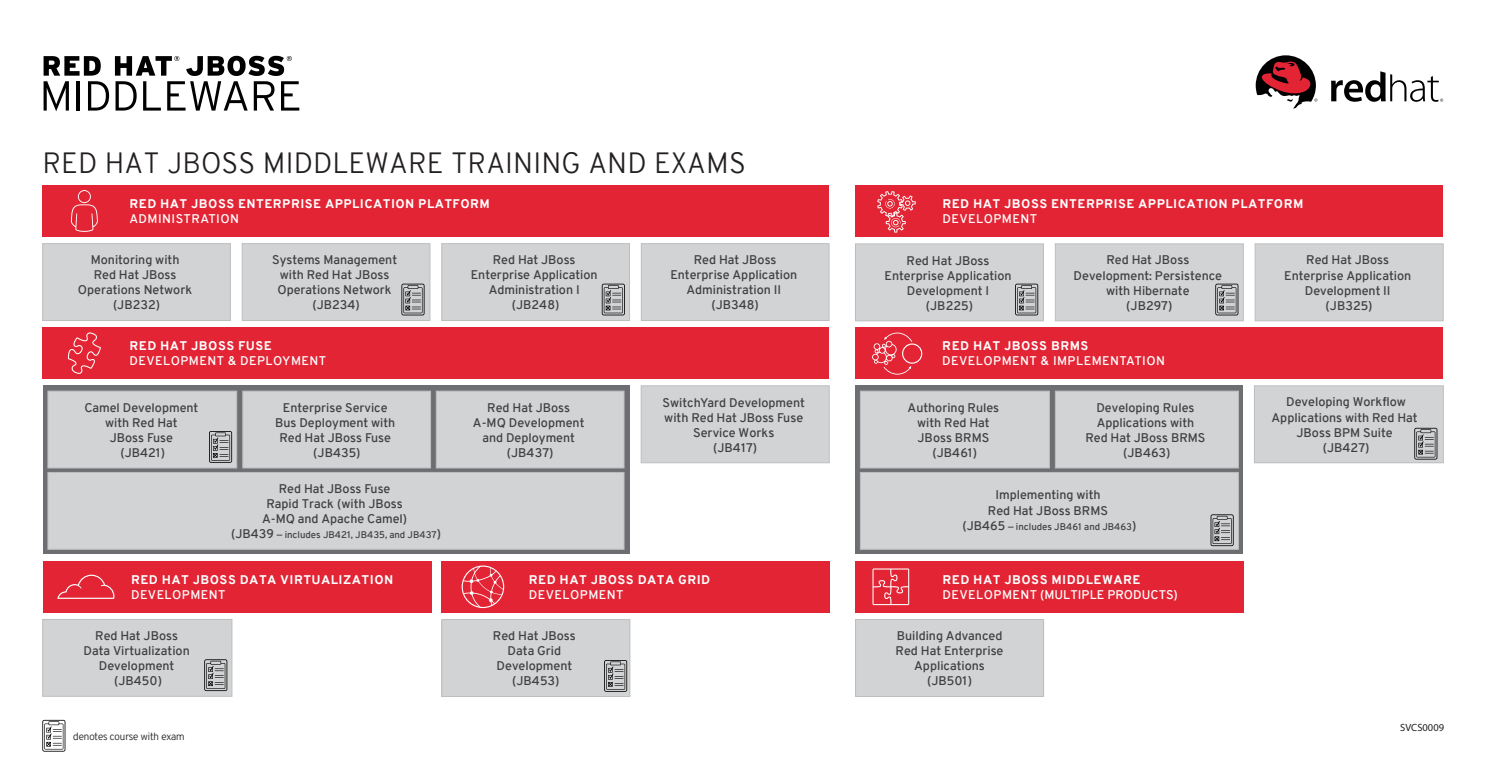
<style>
.page{position:relative;width:1488px;height:779px;background:#fff}
.page>*{position:absolute;margin:0;border:0;box-sizing:border-box;transform-origin:0 0}
.t1{font:300 28.61px "Overpass";letter-spacing:.03em;color:#231f20}
.t2{font:12.51px/15px "Overpass";color:#414042;text-align:center}
.t3{font:700 12.51px "Overpass";letter-spacing:.035em;color:#fff}
.t4{font:12.51px "Overpass";letter-spacing:.035em;color:#fff}
.t5{font:12.51px "Overpass";color:#fff}
.t6{font:10.5px "Myriad Pro";color:#231f20}
.t7{font:300 10.33px "Overpass";color:#231f20}
.t8{font:9.62px "Overpass";color:#414042}
.s1{font-size:12.51px}
</style>
<div class="page">
<svg style="left:855px;top:386px;width:388px;height:168px;background:#76777a"></svg>
<svg style="left:43px;top:386px;width:586px;height:168px;background:#76777a"></svg>
<div style="left:43px;top:185px;width:786px;height:52px;background:#e22434"></div>
<div style="left:43px;top:327px;width:786px;height:52px;background:#e22434"></div>
<div style="left:855px;top:327px;width:588px;height:52px;background:#e22434"></div>
<div style="left:860px;top:391px;width:189px;height:77px;background:#d1d3d4;border:1px solid #bcbec0"></div>
<div style="left:48px;top:391px;width:189px;height:77px;background:#d1d3d4;border:1px solid #bcbec0"></div>
<div style="left:1055px;top:391px;width:183px;height:77px;background:#d1d3d4;border:1px solid #bcbec0"></div>
<div style="left:436px;top:391px;width:188px;height:77px;background:#d1d3d4;border:1px solid #bcbec0"></div>
<div style="left:48px;top:472px;width:576px;height:77px;background:#d1d3d4;border:1px solid #bcbec0"></div>
<div style="left:860px;top:472px;width:378px;height:77px;background:#d1d3d4;border:1px solid #bcbec0"></div>
<div style="left:243px;top:391px;width:188px;height:77px;background:#d1d3d4;border:1px solid #bcbec0"></div>
<div style="left:42px;top:243px;width:189px;height:78px;background:#d1d3d4;border:1px solid #bcbec0"></div>
<div style="left:242px;top:243px;width:188px;height:78px;background:#d1d3d4;border:1px solid #bcbec0"></div>
<div style="left:641px;top:243px;width:188px;height:78px;background:#d1d3d4;border:1px solid #bcbec0"></div>
<div style="left:441px;top:243px;width:189px;height:78px;background:#d1d3d4;border:1px solid #bcbec0"></div>
<div style="left:43px;top:561px;width:389px;height:51px;background:#e22434"></div>
<div style="left:42px;top:619px;width:190px;height:77px;background:#d1d3d4;border:1px solid #bcbec0"></div>
<svg style="left:71px;top:190px;width:27px;height:42px"></svg>
<svg style="left:68px;top:332px;width:33px;height:42px"></svg>
<svg style="left:872px;top:332px;width:50px;height:42px"></svg>
<svg style="left:57px;top:574px;width:57px;height:25px"></svg>
<svg style="left:42px;top:720px;width:23px;height:31px"></svg>
<svg style="left:204px;top:659px;width:23px;height:32px"></svg>
<svg style="left:209px;top:431px;width:23px;height:32px"></svg>
<svg style="left:602px;top:284px;width:23px;height:31px"></svg>
<svg style="left:401px;top:284px;width:23px;height:31px"></svg>
<svg style="left:44px;top:56px;width:65px;height:55px"></svg>
<svg style="left:115px;top:56px;width:184px;height:55px"></svg>
<div style="left:855px;top:185px;width:588px;height:52px;background:#e22434"></div>
<div style="left:855px;top:244px;width:188px;height:77px;background:#d1d3d4"></div>
<div style="left:855px;top:244px;width:188px;height:77px;border:1px solid #bcbec0"></div>
<div style="left:1254px;top:386px;width:189px;height:77px;background:#d1d3d4"></div>
<div style="left:1254px;top:386px;width:189px;height:77px;border:1px solid #bcbec0"></div>
<div style="left:641px;top:386px;width:188px;height:77px;background:#d1d3d4;border:1px solid #bcbec0"></div>
<div style="left:1255px;top:244px;width:188px;height:77px;background:#d1d3d4;border:1px solid #bcbec0"></div>
<div style="left:1055px;top:244px;width:188px;height:77px;background:#d1d3d4;border:1px solid #bcbec0"></div>
<div style="left:442px;top:561px;width:388px;height:51px;background:#e22434"></div>
<div style="left:442px;top:619px;width:188px;height:77px;background:#d1d3d4"></div>
<div style="left:442px;top:619px;width:188px;height:77px;border:1px solid #bcbec0"></div>
<svg style="left:877px;top:191px;width:38px;height:42px"></svg>
<svg style="left:461px;top:565px;width:43px;height:43px"></svg>
<svg style="left:1015px;top:284px;width:23px;height:31px"></svg>
<svg style="left:1215px;top:284px;width:23px;height:31px"></svg>
<svg style="left:1414px;top:428px;width:23px;height:31px"></svg>
<svg style="left:604px;top:660px;width:23px;height:32px"></svg>
<div style="left:855px;top:561px;width:388px;height:51px;background:#e22434"></div>
<div style="left:855px;top:619px;width:188px;height:77px;background:#d1d3d4"></div>
<div style="left:855px;top:619px;width:188px;height:77px;border:1px solid #bcbec0"></div>
<svg style="left:1210px;top:514px;width:23px;height:32px"></svg>
<svg style="left:1331px;top:71px;width:112px;height:31px"></svg>
<svg style="left:1255px;top:55px;width:62px;height:54px"></svg>
<svg style="left:872px;top:568px;width:37px;height:37px"></svg>
<h1 class="t1" style="left:43px;top:146px;width:704px">RED HAT JBOSS MIDDLEWARE TRAINING AND EXAMS</h1>
<p class="t3" style="left:129px;top:196px;width:362px">RED HAT JBOSS ENTERPRISE APPLICATION PLATFORM</p>
<p class="t4" style="left:129px;top:211px;width:111px">ADMINISTRATION</p>
<p class="t3" style="left:942px;top:196px;width:362px">RED HAT JBOSS ENTERPRISE APPLICATION PLATFORM</p>
<p class="t4" style="left:942px;top:211px;width:96px">DEVELOPMENT</p>
<p class="t2" style="left:78px;top:252px;width:116px">Monitoring with<br>Red Hat JBoss<br>Operations Network (JB232)</p>
<p class="t2" style="left:272px;top:252px;width:126px">Systems Management with Red Hat JBoss<br>Operations Network (JB234)</p>
<p class="t2" style="left:670px;top:252px;width:128px">Red Hat JBoss<br>Enterprise Application<br>Administration II (JB348)</p>
<p class="t2" style="left:471px;top:252px;width:128px">Red Hat JBoss<br>Enterprise Application<br>Administration I (JB248)</p>
<p class="t2" style="left:884px;top:253px;width:128px">Red Hat JBoss<br>Enterprise Application<br>Development I (JB225)</p>
<p class="t2" style="left:1073px;top:253px;width:150px">Red Hat JBoss<br>Development: Persistence with Hibernate<br>(JB297)</p>
<p class="t2" style="left:1284px;top:253px;width:128px">Red Hat JBoss<br>Enterprise Application<br>Development II (JB325)</p>
<p class="t3" style="left:129px;top:338px;width:144px">RED HAT JBOSS FUSE</p>
<p class="t4" style="left:129px;top:353px;width:198px">DEVELOPMENT &amp; DEPLOYMENT</p>
<p class="t3" style="left:942px;top:338px;width:148px">RED HAT JBOSS BRMS</p>
<p class="t4" style="left:942px;top:353px;width:224px">DEVELOPMENT &amp; IMPLEMENTATION</p>
<p class="t2" style="left:662px;top:395px;width:144px">SwitchYard Development with Red Hat JBoss Fuse<br>Service Works<br>(JB417)</p>
<p class="t2" style="left:275px;top:400px;width:122px">Enterprise Service<br>Bus Deployment with<br>Red Hat JBoss Fuse (JB435)</p>
<p class="t2" style="left:473px;top:400px;width:113px">Red Hat JBoss<br>A-MQ Development and Deployment (JB437)</p>
<p class="t2" style="left:84px;top:400px;width:115px">Camel Development with Red Hat<br>JBoss Fuse<br>(JB421)</p>
<p class="t2" style="left:1085px;top:400px;width:122px">Developing Rules<br>Applications with<br>Red Hat JBoss BRMS (JB463)</p>
<p class="t2" style="left:907px;top:400px;width:93px">Authoring Rules with Red Hat<br>JBoss BRMS (JB461)</p>
<p class="t2" style="left:262px;top:481px;width:147px">Red Hat JBoss Fuse<br>Rapid Track (with JBoss<br>A-MQ and Apache Camel)</p>
<p class="t8" style="left:231px;top:529px;width:211px"><span class="s1">(JB439</span> — includes JB421, JB435, and JB437<span class="s1">)</span></p>
<p class="t3" style="left:131px;top:572px;width:264px">RED HAT JBOSS DATA VIRTUALIZATION</p>
<p class="t4" style="left:131px;top:587px;width:96px">DEVELOPMENT</p>
<p class="t2" style="left:83px;top:628px;width:108px">Red Hat JBoss<br>Data Virtualization<br>Development (JB450)</p>
<p class="t7" style="left:73px;top:729px;width:113px">denotes course with exam</p>
<p class="t3" style="left:529px;top:572px;width:183px">RED HAT JBOSS DATA GRID</p>
<p class="t4" style="left:529px;top:587px;width:96px">DEVELOPMENT</p>
<p class="t2" style="left:493px;top:628px;width:84px">Red Hat JBoss<br>Data Grid<br>Development (JB453)</p>
<p class="t2" style="left:988px;top:487px;width:122px;line-height:15.6px">Implementing with<br>Red Hat JBoss BRMS</p>
<p class="t8" style="left:962px;top:520px;width:176px"><span class="s1">(JB465</span> — includes JB461 and JB463<span class="s1">)</span></p>
<p class="t3" style="left:942px;top:572px;width:199px">RED HAT JBOSS MIDDLEWARE</p>
<p class="t5" style="left:942px;top:587px;width:237px">DEVELOPMENT (MULTIPLE PRODUCTS)</p>
<p class="t2" style="left:895px;top:628px;width:109px">Building Advanced<br>Red Hat Enterprise<br>Applications (JB501)</p>
<p class="t2" style="left:1286px;top:394px;width:121px">Developing Workflow</p>
<p class="t2" style="left:1296px;top:425px;width:98px">JBoss BPM Suite (JB427)</p>
<p class="t2" style="left:1271px;top:410px;width:148px">Applications with Red Hat</p>
<p class="t6" style="left:1400px;top:721px;width:45px">SVCS0009</p>
</div>
